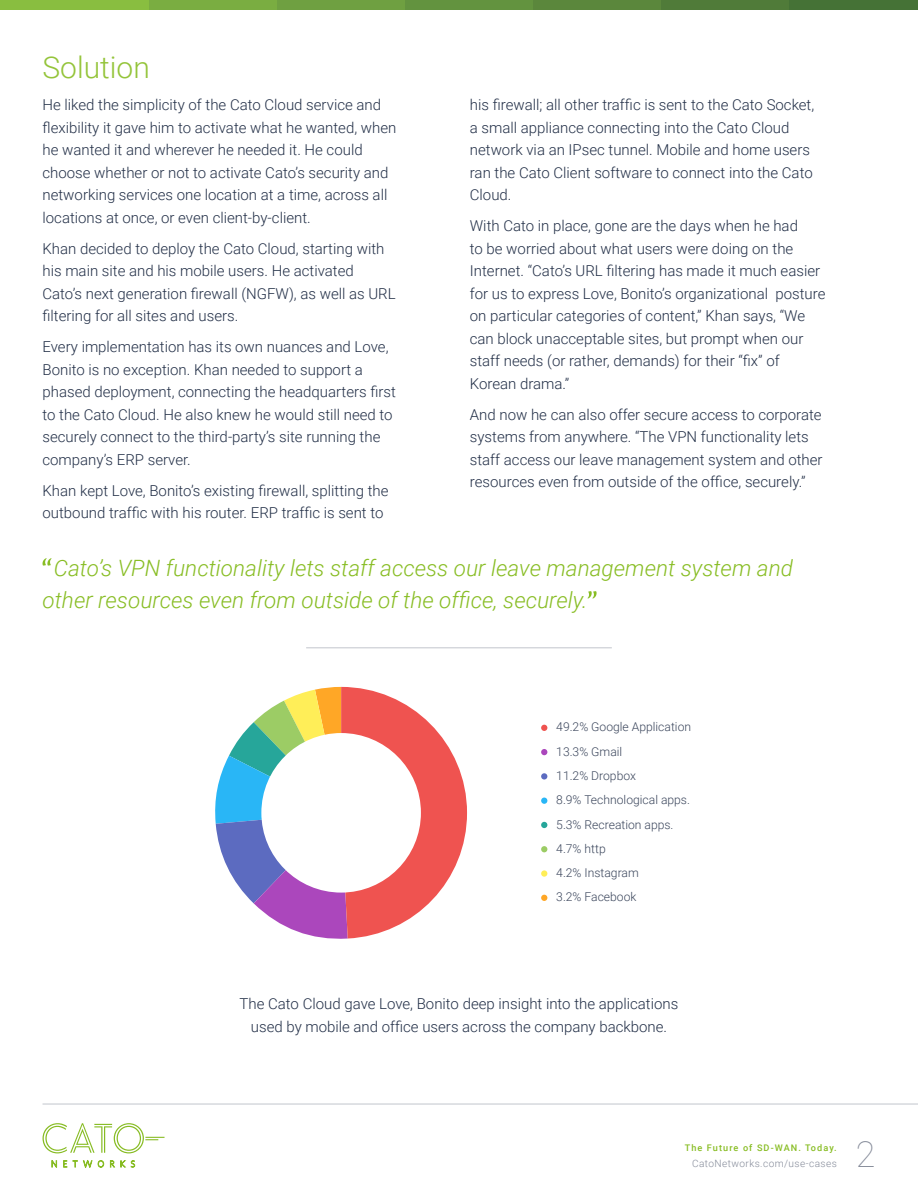
<style>
.page{position:relative;width:918px;height:1188px;background:#fff}
.page>*{position:absolute;margin:0;border:0;box-sizing:border-box;transform-origin:0 0}
.t1{font:100 36px "Roboto";color:#858b99}
.t2{font:300 30px "Roboto";color:#94c43a}
.t3{font:italic 300 22.5px/31.5px "Roboto";color:#88bd24}
.t4{font:300 15px/22.5px "Roboto";color:#222f47}
.t5{font:300 12.15px/24.3px "Roboto";color:#3b465c}
.t6{font:300 10.2px "Roboto";letter-spacing:.04em;color:#858b99}
.t7{font:500 9.15px "Roboto";letter-spacing:.12em;color:#88bd24}
</style>
<div class="page">
<div style="left:0;top:0;width:149px;height:10px;background:#89be40"></div>
<div style="left:149px;top:0;width:129px;height:10px;background:#7aad41"></div>
<div style="left:278px;top:0;width:128px;height:10px;background:#6fa041"></div>
<div style="left:406px;top:0;width:128px;height:10px;background:#63933f"></div>
<div style="left:534px;top:0;width:128px;height:10px;background:#5b873c"></div>
<div style="left:662px;top:0;width:128px;height:10px;background:#507b39"></div>
<div style="left:790px;top:0;width:128px;height:10px;background:#457236"></div>
<hr style="left:43px;top:1104px;width:875px;height:1px;background:#c2c5cc">
<svg style="left:43px;top:1123px;width:122px;height:30px"></svg>
<svg style="left:52px;top:1160px;width:5px;height:8px"></svg>
<svg style="left:63px;top:1160px;width:29px;height:8px"></svg>
<svg style="left:98px;top:1160px;width:6px;height:7px"></svg>
<svg style="left:110px;top:1160px;width:25px;height:8px"></svg>
<svg style="left:43px;top:558px;width:9px;height:8px"></svg>
<svg style="left:587px;top:591px;width:10px;height:8px"></svg>
<hr style="left:306px;top:648px;width:306px;height:1px;background:#c2c5cc">
<svg style="left:215px;top:687px;width:252px;height:252px"></svg>
<div style="left:261px;top:733px;width:160px;height:160px;background:#fff;border-radius:50%"></div>
<svg style="left:541px;top:725px;width:6px;height:6px"></svg>
<svg style="left:541px;top:749px;width:6px;height:6px"></svg>
<div style="left:541px;top:773px;width:6px;height:7px;background:#5c6bc0;border-radius:50%"></div>
<svg style="left:541px;top:798px;width:6px;height:6px"></svg>
<svg style="left:541px;top:822px;width:6px;height:6px"></svg>
<svg style="left:541px;top:846px;width:6px;height:6px"></svg>
<div style="left:541px;top:870px;width:6px;height:7px;background:#ffee58;border-radius:50%"></div>
<svg style="left:541px;top:895px;width:6px;height:6px"></svg>
<h2 class="t2" style="left:43px;top:46px;width:109px">Solution</h2>
<p class="t4" style="left:43px;top:93px;width:355px">He liked the simplicity of the Cato Cloud service and flexibility it gave him to activate what he wanted, when he wanted it and wherever he needed .i t He could choose whether or not to activate Catos’ security and networking services one location at a time, across all locations at once, or even client-by-client.</p>
<p class="t4" style="left:43px;top:237px;width:355px">Khan decided to deploy the Cato Cloud, starting with his main site and his mobile users. He activated<br>Catos’ next generation firewall (NGFW ,) as well as URL filtering for all sites and users.</p>
<p class="t4" style="left:43px;top:335px;width:355px">Every implementation has its own nuances and Love, Bonito is no exception. Khan needed to support a phased deployment, connecting the headquarters first to the Cato Cloud. He also knew he would still need to securely connect to the third-partys’ site running the companys’ ERP server.</p>
<p class="t4" style="left:43px;top:479px;width:348px">Khan kept Love, Bonitos’ existing firewall, splitting the outbound traffic with his router. ERP traffic is sent to</p>
<p class="t4" style="left:470px;top:93px;width:346px">his firewall; all other traffic is sent to the Cato Socket, a small appliance connecting into the Cato Cloud network via an IPsec tunnel. Mobile and home users ran the Cato Client software to connect into the Cato Cloud.</p>
<p class="t4" style="left:470px;top:214px;width:330px">With Cato in place, gone are the days when he had</p>
<p class="t4" style="left:470px;top:237px;width:325px">to be worried about what users were doing on the</p>
<p class="t4" style="left:470px;top:259px;width:352px">Internet “. Catos’ URL filtering has made it much easier</p>
<p class="t4" style="left:775px;top:282px;width:52px">posture</p>
<p class="t4" style="left:470px;top:282px;width:337px">for us to express Love, Bonitos’ organizational<br>on particular categories of content” , Khan says “, We can block unacceptable sites, but prompt when our staff needs (or rather, demands) for their “fix” of Korean drama “.</p>
<p class="t4" style="left:470px;top:403px;width:354px">And now he can also offer secure access to corporate systems from anywhere “. The VPN functionality lets staff access our leave management system and other resources even from outside of the office, securely“.</p>
<h3 class="t3" style="left:43px;top:551px;width:752px;text-indent:11px">Catos’ VPN functionality lets staff access our leave management system and other resources even from outside of the office, securely.</h3>
<p class="t5" style="left:556px;top:714px;width:136px">49.2% Google Application<br>13.3% Gmail<br>11.2% Dropbox<br>8.9% Technological apps.<br>5.3% Recreation apps.<br>4.7% http<br>4.2% Instagram<br>3.2% Facebook</p>
<p class="t4" style="left:240px;top:992px;width:440px;text-align:center">The Cato Cloud gave Love, Bonito deep insight into the applications used by mobile and office users across the company backbone.</p>
<p class="t7" style="left:685px;top:1142px;width:19px">The</p>
<h1 class="t1" style="left:856px;top:1129px;width:21px">2</h1>
<p class="t7" style="left:743px;top:1142px;width:11px">of</p>
<p class="t7" style="left:805px;top:1142px;width:33px">Today.</p>
<p class="t7" style="left:757px;top:1142px;width:46px">SD-WAN.</p>
<p class="t7" style="left:707px;top:1142px;width:33px">Future</p>
<p class="t6" style="left:692px;top:1156px;width:146px">CatoNetworks.com/use-cases</p>
</div>
